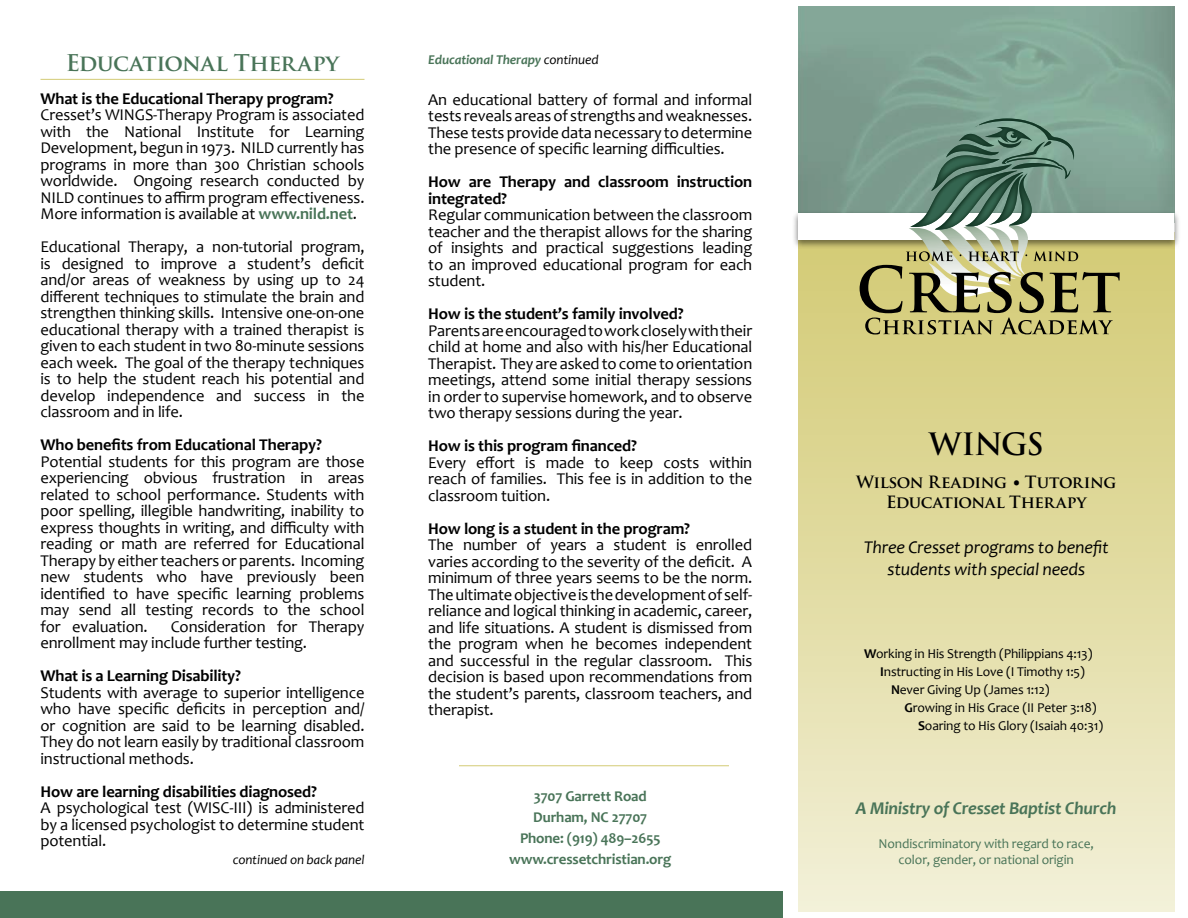
<style>
.page{position:relative;width:1188px;height:918px;background:#fff}
.page>*{position:absolute;margin:0;border:0;box-sizing:border-box;transform-origin:0 0}
.t1{font:700 30px "Trajan Pro";letter-spacing:-.035em;color:#000}
.t2{font:700 22.5px "Trajan Pro";letter-spacing:-.025em;color:#497458}
.t3{font:italic 18px/21.6px "Candara";letter-spacing:-.01em;color:#000;text-align:center}
.t4{font:italic 700 18px "Candara";letter-spacing:-.01em;color:#497458}
.t5{font:16.5px/16.5px "Candara";letter-spacing:-.01em;color:#000;text-align:justify}
.t6{font:700 16.5px/16.5px "Candara";letter-spacing:-.01em;color:#000}
.t7{font:700 16.5px/19.8px "Trajan Pro";letter-spacing:-.025em;color:#000;text-align:center}
.t8{font:700 15px/21px "Candara";letter-spacing:-.01em;color:#497458;text-align:center}
.t9{font:13.5px "Candara";letter-spacing:-.01em;color:#000}
.t10{font:13.5px/16.2px "Candara";letter-spacing:-.01em;color:#497458;text-align:center}
.t11{font:italic 700 13.5px "Candara";letter-spacing:-.01em;color:#497458}
.t12{font:italic 13.5px "Candara";letter-spacing:-.01em;color:#000}
.s1{font-weight:700;color:#497458}
.s2{font-weight:400;color:#000}
.s3{font-family:"Candara"}
.s4{font-weight:700}
</style>
<div class="page">
<div style="left:798px;top:232px;width:376px;height:679px;background:linear-gradient(to bottom,#d2c972,#f2efd6)"></div>
<div style="left:792px;top:210px;width:389px;height:39px;background:#000;opacity:.5"></div>
<div style="left:798px;top:213px;width:376px;height:27px;background:#fff"></div>
<div style="left:0;top:891px;width:783px;height:27px;background:#497458"></div>
<hr style="left:40px;top:79px;width:324px;height:1px;background:#d3cb75">
<hr style="left:459px;top:765px;width:270px;height:1px;background:#d3cb75">
<img style="left:909px;top:228px;width:30px;height:23px">
<img style="left:939px;top:231px;width:24px;height:20px">
<img style="left:963px;top:231px;width:21px;height:20px">
<img style="left:1022px;top:231px;width:11px;height:20px">
<img style="left:984px;top:231px;width:38px;height:20px">
<svg style="left:910px;top:118px;width:166px;height:113px;background:#709182"></svg>
<svg style="left:860px;top:251px;width:260px;height:83px;background:#a49f68"></svg>
<h2 class="t2" style="left:66px;top:49px;width:275px">Educational Therapy</h2>
<p class="t6" style="left:40px;top:90px;width:295px">What is the Educational Therapy program?</p>
<p class="t5" style="left:40px;top:107px;width:326px">Cresset’s WINGS-Therapy Program is associated with the National Institute for Learning Development, begun in 1973. NILD currently has programs in more than 300 Christian schools worldwide. Ongoing research conducted by NILD continues to affirm program effectiveness.<br>More information is available at <span class="s1">www.nild.net</span>.</p>
<p class="t5" style="left:40px;top:239px;width:326px">Educational Therapy, a non-tutorial program, is designed to improve a student’s deficit and/or areas of weakness by using up to 24 different techniques to stimulate the brain and strengthen thinking skills. Intensive one-on-one educational therapy with a trained therapist is given to each student in two 80-minute sessions each week. The goal of the therapy techniques is to help the student reach his potential and develop independence and success in the classroom and in life.</p>
<p class="t6" style="left:40px;top:437px;width:283px">Who benefits from Educational Therapy?</p>
<p class="t5" style="left:40px;top:453px;width:326px">Potential students for this program are those experiencing obvious frustration in areas related to school performance. Students with poor spelling, illegible handwriting, inability to express thoughts in writing, and difficulty with reading or math are referred for Educational Therapy by either teachers or parents. Incoming new students who have previously been identified to have specific learning problems may send all testing records to the school for evaluation.</p>
<p class="t5" style="left:40px;top:618px;width:325px;text-indent:130px">Consideration for Therapy enrollment may include further testing.</p>
<p class="t6" style="left:40px;top:668px;width:202px">What is a Learning Disability?</p>
<p class="t5" style="left:40px;top:684px;width:326px">Students with average to superior intelligence who have specific deficits in perception and/ or cognition are said to be learning disabled.<br>They do not learn easily by traditional classroom instructional methods.</p>
<p class="t6" style="left:40px;top:783px;width:278px">How are learning disabilities diagnosed?</p>
<p class="t5" style="left:40px;top:800px;width:326px">A psychological test (WISC-III) is administered by a licensed psychologist to determine student potential.</p>
<p class="t12" style="left:233px;top:851px;width:133px">continued on back panel</p>
<p class="t11" style="left:428px;top:51px;width:172px">Educational Therapy <span class="s2">continued</span></p>
<p class="t5" style="left:428px;top:91px;width:326px">An educational battery of formal and informal tests reveals areas of strengths and weaknesses.<br>These tests provide data necessary to determine the presence of specific learning difficulties.</p>
<p class="t6" style="left:428px;top:174px;width:325px">How are Therapy and classroom instruction integrated?</p>
<p class="t5" style="left:428px;top:207px;width:326px">Regular communication between the classroom teacher and the therapist allows for the sharing of insights and practical suggestions leading to an improved educational program for each student.</p>
<p class="t6" style="left:428px;top:306px;width:257px">How is the student’s family involved?</p>
<p class="t5" style="left:428px;top:322px;width:326px">Parents are encouraged to work closely with their child at home and also with his/her Educational Therapist. They are asked to come to orientation meetings, attend some initial therapy sessions in order to supervise homework, and to observe two therapy sessions during the year.</p>
<p class="t6" style="left:428px;top:438px;width:210px">How is this program financed?</p>
<p class="t5" style="left:428px;top:454px;width:325px">Every effort is made to keep costs within reach of families. This fee is in addition to the classroom tuition.</p>
<p class="t6" style="left:428px;top:520px;width:263px">How long is a student in the program?</p>
<p class="t5" style="left:428px;top:537px;width:326px">The number of years a student is enrolled varies according to the severity of the deficit. A minimum of three years seems to be the norm.<br>The ultimate objective is the development of self&shy;reliance and logical thinking in academic, career, and life situations. A student is dismissed from the program when he becomes independent and successful in the regular classroom. This decision is based upon recommendations from the student’s parents, classroom teachers, and therapist.</p>
<h1 class="t1" style="left:929px;top:425px;width:117px">WINGS</h1>
<p class="t7" style="left:856px;top:472px;width:262px">Wilson Reading <span class="s3">•</span> Tutoring<br>Educational Therapy</p>
<p class="t3" style="left:864px;top:536px;width:247px">Three Cresset programs to benefit students with special needs</p>
<p class="t9" style="left:864px;top:645px;width:230px"><span class="s4">W</span>orking in His Strength (Philippians 4:13)</p>
<p class="t9" style="left:880px;top:663px;width:206px"><span class="s4">I</span>nstructing in His Love (I Timothy 1:5)</p>
<p class="t9" style="left:891px;top:681px;width:160px"><span class="s4">N</span>ever Giving Up (James 1:12)</p>
<p class="t9" style="left:904px;top:699px;width:193px"><span class="s4">G</span>rowing in His Grace (II Peter 3:18)</p>
<p class="t9" style="left:918px;top:717px;width:187px"><span class="s4">S</span>oaring to His Glory (Isaiah 40:31)</p>
<p class="t8" style="left:509px;top:785px;width:164px">3707 Garrett Road<br>Durham, NC 27707<br>Phone: (919) 489–2655 www.cressetchristian.org</p>
<p class="t4" style="left:856px;top:796px;width:262px">A Ministry of Cresset Baptist Church</p>
<p class="t10" style="left:879px;top:835px;width:217px">Nondiscriminatory with regard to race, color, gender, or national origin</p>
</div>
